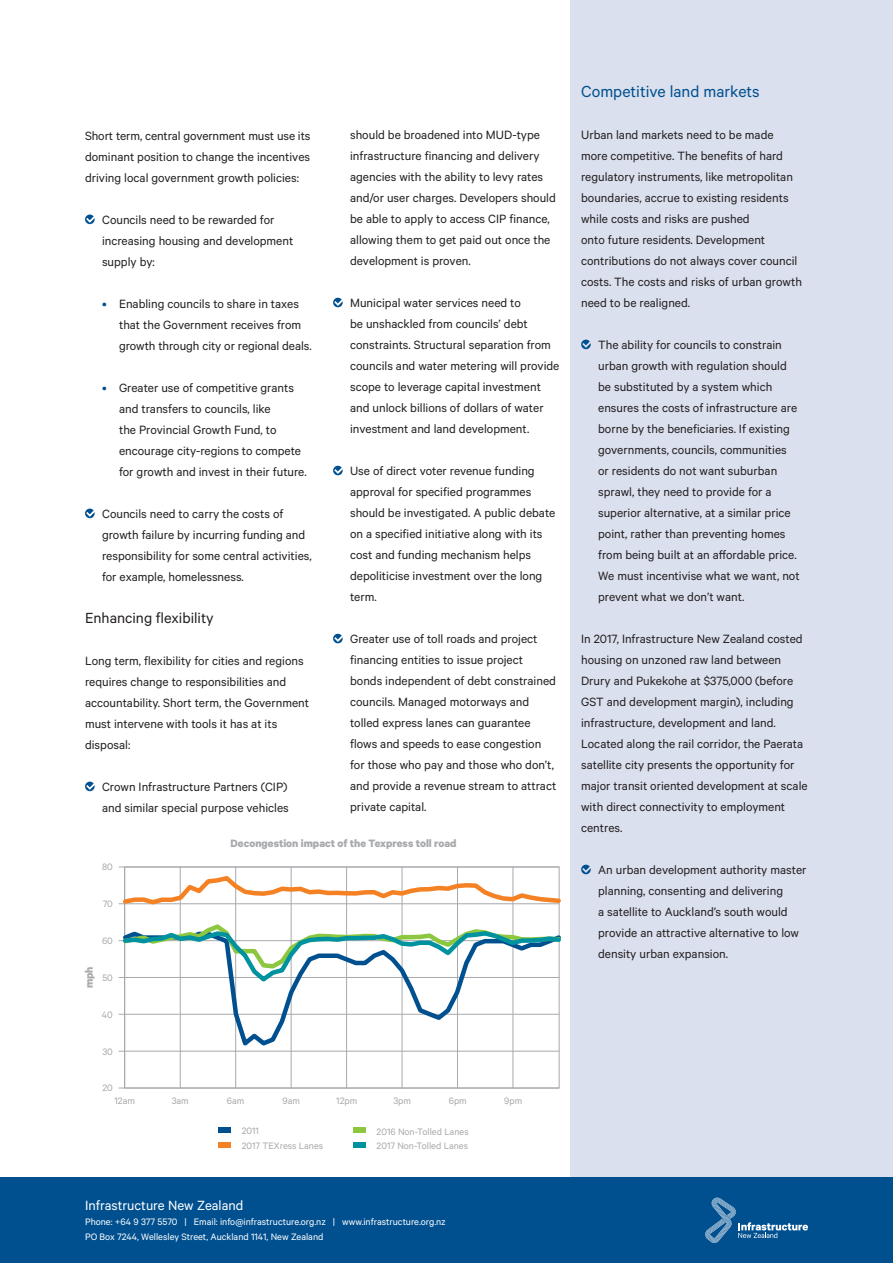
<style>
.page{position:relative;width:893px;height:1263px;background:#fff}
.page>*{position:absolute;margin:0;border:0;box-sizing:border-box;transform-origin:0 0}
.t1{font:18px "Calibre";color:#005090}
.t2{font:16.5px "Calibre";color:#231f20}
.t3{font:15px "Calibre";color:#fff}
.t4{font:13.5px/21px "Calibre";color:#231f20}
.t5{font:700 12px "Calibre";color:#a7a9ac}
.t6{font:10.5px/15px "Calibre";color:#fff}
.t7{font:10.5px/15.3px "Calibre";color:#a7a9ac}
.s1{color:#005090}
</style>
<div class="page">
<div style="left:570px;top:0;width:323px;height:1263px;background:#dbe0ee"></div>
<div style="left:0;top:1177px;width:893px;height:86px;background:#005090"></div>
<svg style="left:705px;top:1197px;width:103px;height:46px"></svg>
<svg style="left:85px;top:215px;width:10px;height:9px"></svg>
<svg style="left:85px;top:509px;width:10px;height:9px"></svg>
<svg style="left:85px;top:782px;width:10px;height:9px"></svg>
<svg style="left:333px;top:298px;width:10px;height:9px"></svg>
<svg style="left:333px;top:466px;width:10px;height:9px"></svg>
<svg style="left:333px;top:634px;width:10px;height:9px"></svg>
<div style="left:218px;top:1127px;width:12px;height:6px;background:#005090"></div>
<div style="left:218px;top:1143px;width:12px;height:5px;background:#f58125"></div>
<div style="left:353px;top:1127px;width:12px;height:6px;background:#8dc73f"></div>
<div style="left:353px;top:1143px;width:12px;height:5px;background:#00929f"></div>
<hr style="left:125px;top:1051px;width:434px;height:1px;background:#a7a9ac">
<hr style="left:513px;top:867px;width:1px;height:221px;background:#a7a9ac">
<hr style="left:457px;top:867px;width:1px;height:221px;background:#a7a9ac">
<hr style="left:402px;top:867px;width:1px;height:221px;background:#a7a9ac">
<hr style="left:346px;top:867px;width:1px;height:221px;background:#a7a9ac">
<hr style="left:291px;top:867px;width:1px;height:221px;background:#a7a9ac">
<hr style="left:235px;top:867px;width:1px;height:221px;background:#a7a9ac">
<hr style="left:180px;top:867px;width:1px;height:221px;background:#a7a9ac">
<hr style="left:124px;top:867px;width:1px;height:221px;background:#a7a9ac">
<hr style="left:125px;top:1088px;width:434px;height:1px;background:#a7a9ac">
<svg style="left:119px;top:985px;width:441px;height:66px"></svg>
<svg style="left:119px;top:867px;width:442px;height:40px"></svg>
<svg style="left:119px;top:921px;width:442px;height:64px"></svg>
<svg style="left:581px;top:340px;width:10px;height:9px"></svg>
<svg style="left:581px;top:865px;width:10px;height:9px"></svg>
<p class="t4" style="left:85px;top:125px;width:227px;text-align:justify">Short term, central government must use its dominant position to change the incentives driving local government growth policies:</p>
<p class="t4" style="left:102px;top:209px;width:193px">Councils need to be rewarded for increasing housing and development supply by:</p>
<p class="t4" style="left:119px;top:293px;width:194px;text-indent:-17px"><span class="s1">•</span> Enabling councils to share in taxes that the Government receives from growth through city or regional deals.</p>
<p class="t4" style="left:119px;top:377px;width:189px;text-indent:-17px"><span class="s1">•</span> Greater use of competitive grants and transfers to councils, like<br>the Provincial Growth Fund, to encourage city-regions to compete for growth and invest in their future.</p>
<p class="t4" style="left:102px;top:503px;width:211px">Councils need to carry the costs of growth failure by incurring funding and responsibility for some central activities, for example, homelessness.</p>
<p class="t2" style="left:85px;top:608px;width:130px">Enhancing flexibility</p>
<p class="t4" style="left:85px;top:650px;width:226px">Long term, flexibility for cities and regions requires change to responsibilities and accountability. Short term, the Government must intervene with tools it has at its disposal:</p>
<p class="t4" style="left:102px;top:776px;width:188px">Crown Infrastructure Partners (CIP) and similar special purpose vehicles</p>
<p class="t4" style="left:350px;top:124px;width:207px">should be broadened into MUD-type infrastructure financing and delivery agencies with the ability to levy rates and/or user charges. Developers should be able to apply to access CIP finance, allowing them to get paid out once the development is proven.</p>
<p class="t4" style="left:350px;top:292px;width:211px">Municipal water services need to<br>be unshackled from councils’ debt constraints. Structural separation from councils and water metering will provide scope to leverage capital investment and unlock billions of dollars of water investment and land development.</p>
<p class="t4" style="left:350px;top:460px;width:207px">Use of direct voter revenue funding approval for specified programmes should be investigated. A public debate on a specified initiative along with its cost and funding mechanism helps depoliticise investment over the long term.</p>
<p class="t4" style="left:350px;top:628px;width:208px">Greater use of toll roads and project financing entities to issue project bonds independent of debt constrained councils. Managed motorways and tolled express lanes can guarantee flows and speeds to ease congestion for those who pay and those who don’t, and provide a revenue stream to attract private capital.</p>
<p class="t7" style="left:102px;top:859px;width:12px">80</p>
<p class="t7" style="left:103px;top:896px;width:12px">70</p>
<p class="t7" style="left:102px;top:933px;width:12px">60</p>
<p class="t5" style="left:82px;top:988px;width:23px;rotate:-90deg">mph</p>
<p class="t7" style="left:102px;top:970px;width:12px">50</p>
<p class="t7" style="left:102px;top:1006px;width:13px">40</p>
<p class="t7" style="left:102px;top:1043px;width:12px">30</p>
<p class="t7" style="left:103px;top:1080px;width:12px">20</p>
<p class="t5" style="left:231px;top:836px;width:227px">Decongestion impact of the Texpress toll road</p>
<p class="t7" style="left:114px;top:1092px;width:22px">12am</p>
<p class="t7" style="left:172px;top:1092px;width:19px">3am</p>
<p class="t7" style="left:227px;top:1092px;width:19px">6am</p>
<p class="t7" style="left:282px;top:1092px;width:19px">9am</p>
<p class="t7" style="left:336px;top:1092px;width:23px">12pm</p>
<p class="t7" style="left:393px;top:1092px;width:19px">3pm</p>
<p class="t7" style="left:449px;top:1092px;width:20px">6pm</p>
<p class="t7" style="left:504px;top:1092px;width:20px">9pm</p>
<p class="t7" style="left:242px;top:1122px;width:83px">2011<br>2017 TEXress Lanes</p>
<p class="t7" style="left:377px;top:1124px;width:94px;line-height:14.1px">2016 Non-Tolled Lanes<br>2017 Non-Tolled Lanes</p>
<p class="t3" style="left:85px;top:1197px;width:160px">Infrastructure New Zealand</p>
<p class="t6" style="left:85px;top:1214px;width:362px">Phone: +64 9 377 5570 | Email: info@infrastructure.org.nz | www.infrastructure.org.nz<br>PO Box 7244, Wellesley Street, Auckland 1141, New Zealand</p>
<h1 class="t1" style="left:581px;top:81px;width:180px">Competitive land markets</h1>
<p class="t4" style="left:581px;top:124px;width:222px">Urban land markets need to be made more competitive. The benefits of hard regulatory instruments, like metropolitan boundaries, accrue to existing residents while costs and risks are pushed<br>onto future residents. Development contributions do not always cover council costs. The costs and risks of urban growth need to be realigned.</p>
<p class="t4" style="left:598px;top:334px;width:203px">The ability for councils to constrain urban growth with regulation should be substituted by a system which ensures the costs of infrastructure are borne by the beneficiaries. If existing governments, councils, communities or residents do not want suburban sprawl, they need to provide for a superior alternative, at a similar price point, rather than preventing homes from being built at an affordable price.<br>We must incentivise what we want, not prevent what we don’t want.</p>
<p class="t4" style="left:581px;top:628px;width:228px">In 2017, Infrastructure New Zealand costed housing on unzoned raw land between Drury and Pukekohe at $375,000 (before GST and development margin), including infrastructure, development and land.<br>Located along the rail corridor, the Paerata satellite city presents the opportunity for major transit oriented development at scale with direct connectivity to employment centres.</p>
<p class="t4" style="left:598px;top:859px;width:210px">An urban development authority master planning, consenting and delivering<br>a satellite to Auckland’s south would provide an attractive alternative to low density urban expansion.</p>
</div>
